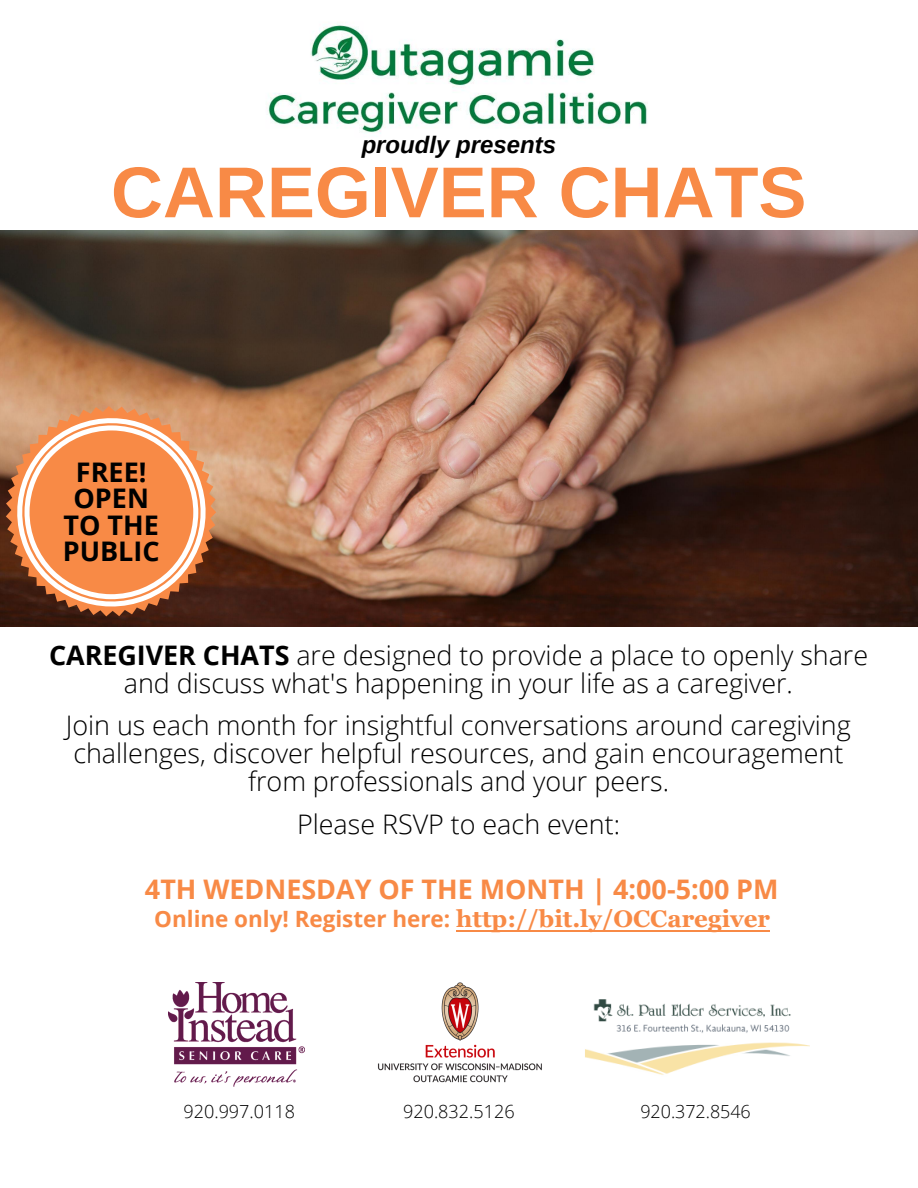
<style>
.page{position:relative;width:918px;height:1188px;background:#fff}
.page>*{position:absolute;margin:0;border:0;box-sizing:border-box;transform-origin:0 0}
.t1{font:700 72px "Arimo";color:#f88a46}
.t2{font:300 27px/28px "Open Sans";color:#000;text-align:center}
.t3{font:700 27px "Open Sans";color:#f88a46}
.t4{font:700 27px/26.4px "Open Sans";color:#000;text-align:center}
.t5{font:700 24px "Georgia";color:#f88a46}
.t6{font:italic 700 24px "Arimo";color:#000}
.t7{font:300 18px "Open Sans";color:#000}
.s1{font-weight:700}
.s2{font-family:"Open Sans";font-size:22.5px}
</style>
<div class="page">
<img style="left:268px;top:24px;width:380px;height:110px">
<img style="left:0;top:231px;width:918px;height:396px">
<svg style="left:0;top:374px;width:248px;height:253px;background:#a2704d"></svg>
<svg style="left:0;top:389px;width:234px;height:238px;background:#cd8457"></svg>
<img style="left:585px;top:999px;width:225px;height:76px">
<img style="left:168px;top:982px;width:136px;height:105px">
<img style="left:377px;top:982px;width:165px;height:100px">
<hr style="left:456px;top:930px;width:314px;height:1px;background:#f88a46">
<p class="t6" style="left:362px;top:131px;width:196px">proudly presents</p>
<h1 class="t1" style="left:111px;top:152px;width:697px">CAREGIVER CHATS</h1>
<p class="t4" style="left:63px;top:458px;width:98px">FREE!<br>OPEN<br>TO THE<br>PUBLIC</p>
<p class="t2" style="left:49px;top:641px;width:821px"><span class="s1">CAREGIVER CHATS</span> are designed to provide a place to openly share and discuss what's happening in your life as a caregiver.</p>
<p class="t2" style="left:66px;top:711px;width:786px">Join us each month for insightful conversations around caregiving challenges, discover helpful resources, and gain encouragement from professionals and your peers.</p>
<p class="t2" style="left:297px;top:809px;width:325px">Please RSVP to each event:</p>
<p class="t3" style="left:145px;top:870px;width:635px">4TH WEDNESDAY OF THE MONTH | 4:00-5:00 PM</p>
<p class="t5" style="left:154px;top:903px;width:617px"><span class="s2">Online only! Register here:</span> http://bit.ly/OCCaregiver</p>
<p class="t7" style="left:184px;top:1098px;width:113px">920.997.0118</p>
<p class="t7" style="left:403px;top:1098px;width:113px">920.832.5126</p>
<p class="t7" style="left:640px;top:1099px;width:112px">920.372.8546</p>
</div>
